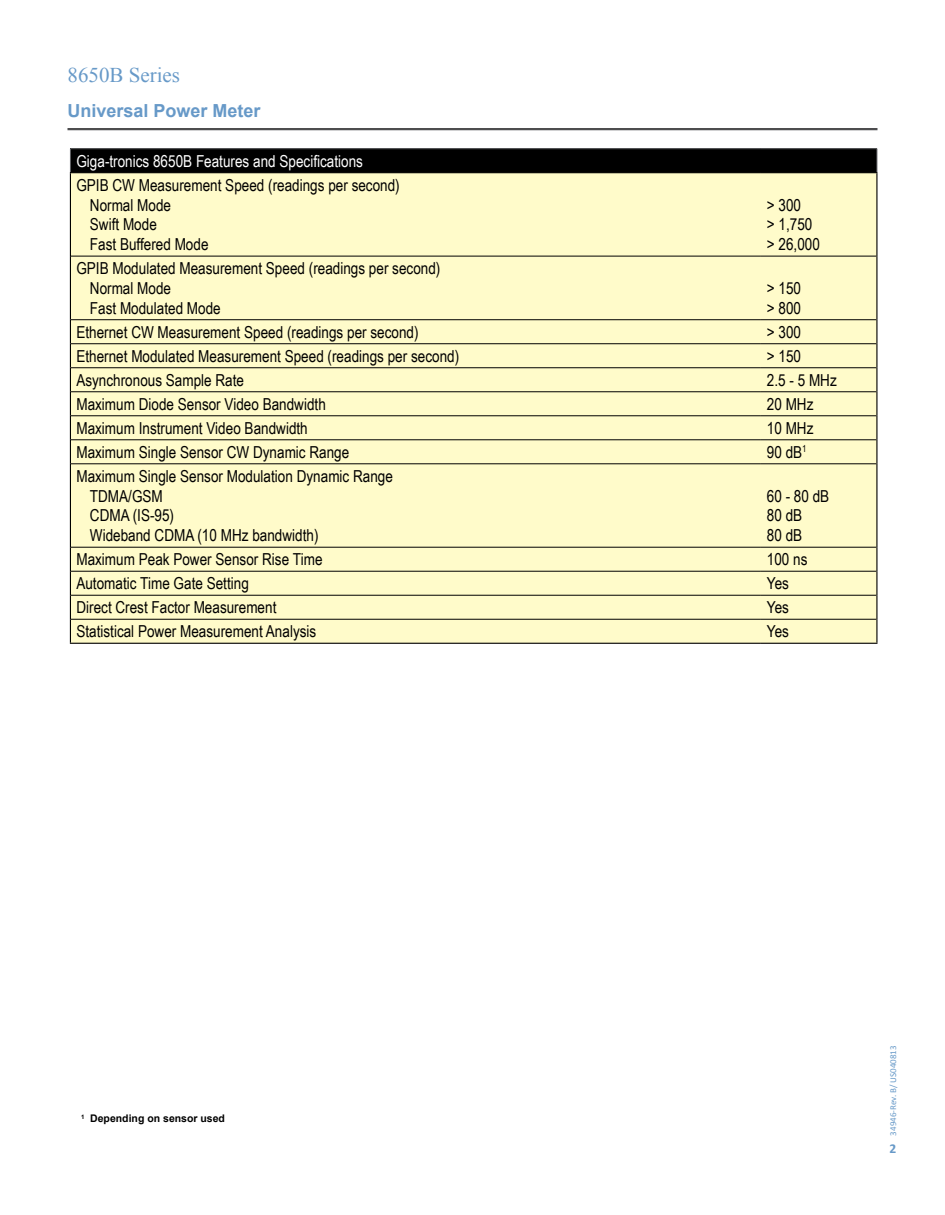
<style>
.page{position:relative;width:945px;height:1215px;background:#fff}
.page>*{position:absolute;margin:0;border:0;box-sizing:border-box;transform-origin:0 0}
.t1{font:21px "Times New Roman";color:#6799c8}
.t2{font:700 18px "Arial";color:#6799c8}
.t3{font:16.5px/19.8px "Arial Narrow";color:#000}
.t4{font:16.5px "Arial Narrow";color:#fff}
.t5{font:700 13.5px "Calibri";color:#6799c8}
.t6{font:700 10.5px "Arial";color:#000}
.t7{font:9px "Calibri";color:#6799c8}
</style>
<div class="page">
<hr style="left:68px;top:128px;width:810px;height:2px;background:#4d4d4f">
<div style="left:70px;top:149px;width:807px;height:24px;background:#000"></div>
<div style="left:71px;top:173px;width:805px;height:470px;background:#fffbca"></div>
<hr style="left:70px;top:148px;width:691px;height:1px;background:#656669">
<svg style="left:70px;top:149px;width:1px;height:23px"></svg>
<hr style="left:761px;top:148px;width:116px;height:1px;background:#656669">
<svg style="left:877px;top:149px;width:1px;height:23px"></svg>
<hr style="left:70px;top:173px;width:1px;height:83px;background:#000">
<hr style="left:761px;top:172px;width:117px;height:1px;background:#000">
<hr style="left:876px;top:173px;width:2px;height:83px;background:#000">
<hr style="left:70px;top:256px;width:1px;height:64px;background:#000">
<hr style="left:876px;top:256px;width:2px;height:64px;background:#000">
<hr style="left:876px;top:320px;width:2px;height:24px;background:#000">
<hr style="left:876px;top:344px;width:2px;height:24px;background:#000">
<hr style="left:876px;top:368px;width:2px;height:24px;background:#000">
<hr style="left:876px;top:392px;width:2px;height:24px;background:#000">
<hr style="left:876px;top:416px;width:2px;height:24px;background:#000">
<svg style="left:70px;top:320px;width:1px;height:144px"></svg>
<hr style="left:876px;top:440px;width:2px;height:24px;background:#000">
<hr style="left:70px;top:464px;width:1px;height:83px;background:#000">
<hr style="left:876px;top:464px;width:2px;height:83px;background:#000">
<hr style="left:876px;top:547px;width:2px;height:24px;background:#000">
<hr style="left:876px;top:571px;width:2px;height:24px;background:#000">
<hr style="left:876px;top:595px;width:2px;height:24px;background:#000">
<svg style="left:70px;top:547px;width:1px;height:96px"></svg>
<hr style="left:876px;top:619px;width:2px;height:24px;background:#000">
<hr style="left:70px;top:643px;width:691px;height:1px;background:#000">
<hr style="left:761px;top:643px;width:117px;height:1px;background:#000">
<hr style="left:71px;top:256px;width:690px;height:1px;background:#000">
<hr style="left:761px;top:256px;width:115px;height:1px;background:#000">
<hr style="left:71px;top:319px;width:690px;height:1px;background:#000">
<hr style="left:761px;top:319px;width:115px;height:1px;background:#000">
<hr style="left:71px;top:343px;width:690px;height:1px;background:#000">
<hr style="left:761px;top:343px;width:115px;height:1px;background:#000">
<hr style="left:71px;top:367px;width:690px;height:1px;background:#000">
<hr style="left:761px;top:367px;width:115px;height:1px;background:#000">
<hr style="left:71px;top:391px;width:690px;height:1px;background:#000">
<hr style="left:761px;top:391px;width:115px;height:1px;background:#000">
<hr style="left:71px;top:415px;width:690px;height:1px;background:#000">
<hr style="left:761px;top:415px;width:115px;height:1px;background:#000">
<hr style="left:71px;top:439px;width:690px;height:1px;background:#000">
<hr style="left:761px;top:439px;width:115px;height:1px;background:#000">
<hr style="left:71px;top:463px;width:690px;height:1px;background:#000">
<hr style="left:761px;top:463px;width:115px;height:1px;background:#000">
<hr style="left:71px;top:547px;width:690px;height:1px;background:#000">
<hr style="left:761px;top:547px;width:115px;height:1px;background:#000">
<hr style="left:71px;top:571px;width:690px;height:1px;background:#000">
<hr style="left:761px;top:571px;width:115px;height:1px;background:#000">
<hr style="left:71px;top:595px;width:690px;height:1px;background:#000">
<hr style="left:761px;top:595px;width:115px;height:1px;background:#000">
<hr style="left:71px;top:619px;width:690px;height:1px;background:#000">
<hr style="left:761px;top:619px;width:115px;height:1px;background:#000">
<p class="t1" style="left:68px;top:61px;width:114px">8650B Series</p>
<p class="t2" style="left:68px;top:99px;width:195px">Universal Power Meter</p>
<p class="t4" style="left:76px;top:149px;width:288px">Giga-tronics 8650B Features and Specifications</p>
<p class="t3" style="left:90px;top:174px;width:311px;text-indent:-13px">GPIB CW Measurement Speed (readings per second)<br>Normal Mode<br>Swift Mode<br>Fast Buffered Mode</p>
<p class="t3" style="left:90px;top:258px;width:352px;text-indent:-13px">GPIB Modulated Measurement Speed (readings per second)<br>Normal Mode<br>Fast Modulated Mode</p>
<p class="t3" style="left:767px;top:194px;width:55px">&gt; 300<br>&gt; 1,750 &gt; 26,000</p>
<p class="t3" style="left:767px;top:278px;width:36px">&gt; 150 &gt; 800</p>
<p class="t3" style="left:76px;top:321px;width:344px">Ethernet CW Measurement Speed (readings per second)</p>
<p class="t3" style="left:767px;top:321px;width:36px">&gt; 300</p>
<p class="t3" style="left:76px;top:345px;width:384px">Ethernet Modulated Measurement Speed (readings per second)</p>
<p class="t3" style="left:767px;top:345px;width:36px">&gt; 150</p>
<p class="t3" style="left:76px;top:369px;width:169px">Asynchronous Sample Rate</p>
<p class="t3" style="left:767px;top:369px;width:71px">2.5 - 5 MHz</p>
<p class="t3" style="left:76px;top:393px;width:251px">Maximum Diode Sensor Video Bandwidth</p>
<p class="t3" style="left:767px;top:393px;width:48px">20 MHz</p>
<p class="t3" style="left:76px;top:417px;width:233px">Maximum Instrument Video Bandwidth</p>
<p class="t3" style="left:767px;top:417px;width:48px">10 MHz</p>
<p class="t3" style="left:76px;top:441px;width:274px">Maximum Single Sensor CW Dynamic Range</p>
<p class="t3" style="left:767px;top:441px;width:41px">90 dB<sup>1</sup></p>
<p class="t3" style="left:90px;top:465px;width:305px;text-indent:-13px">Maximum Single Sensor Modulation Dynamic Range<br>TDMA/GSM<br>CDMA (IS-95)<br>Wideband CDMA (10 MHz bandwidth)</p>
<p class="t3" style="left:767px;top:485px;width:64px">60 - 80 dB<br>80 dB<br>80 dB</p>
<p class="t3" style="left:76px;top:549px;width:248px">Maximum Peak Power Sensor Rise Time</p>
<p class="t3" style="left:767px;top:549px;width:42px">100 ns</p>
<p class="t3" style="left:76px;top:573px;width:174px">Automatic Time Gate Setting</p>
<p class="t3" style="left:767px;top:573px;width:24px">Yes</p>
<p class="t3" style="left:76px;top:597px;width:201px">Direct Crest Factor Measurement</p>
<p class="t3" style="left:767px;top:597px;width:24px">Yes</p>
<p class="t3" style="left:76px;top:621px;width:241px">Statistical Power Measurement Analysis</p>
<p class="t3" style="left:767px;top:621px;width:24px">Yes</p>
<p class="t6" style="left:81px;top:1111px;width:146px"><sup>1</sup> Depending on sensor used</p>
<p class="t7" style="left:888px;top:1136px;width:92px;rotate:-90deg">34946-Rev. B/ US040813</p>
<p class="t5" style="left:890px;top:1140px;width:8px">2</p>
</div>
